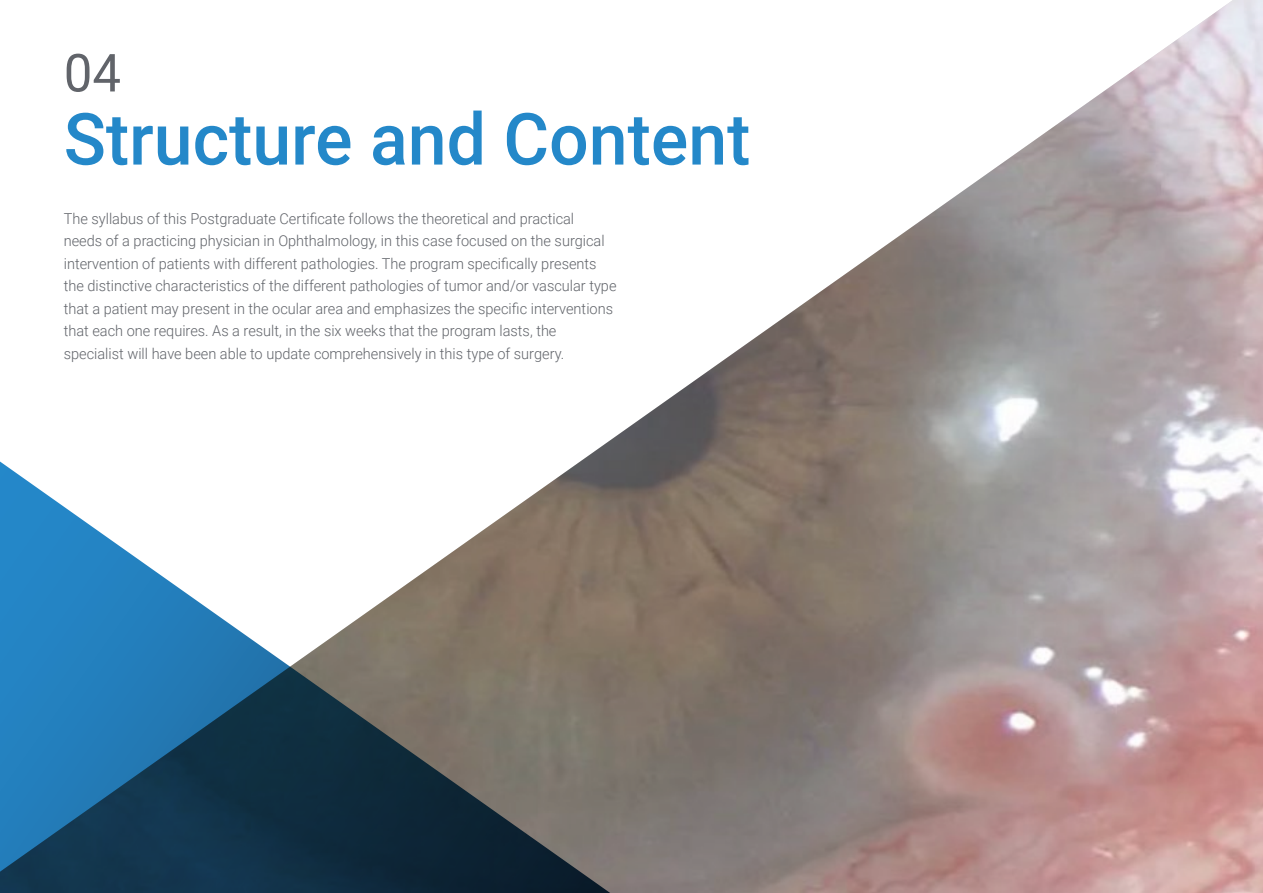
<style>
.page{position:relative;width:1263px;height:893px;background:#fff}
.page>*{position:absolute;margin:0;border:0;box-sizing:border-box;transform-origin:0 0}
.t1{font:500 72px "Roboto";color:#2488c9}
.t2{font:52.5px "Roboto";color:#61646a}
.t3{font:300 15px/22.5px "Roboto";color:#61646a}
</style>
<div class="page">
<img style="left:602px;top:0;width:661px;height:893px">
<svg style="left:0;top:446px;width:640px;height:447px"></svg>
<h2 class="t2" style="left:64px;top:36px;width:59px">04</h2>
<h1 class="t1" style="left:64px;top:89px;width:688px">Structure and Content</h1>
<p class="t3" style="left:64px;top:207px;width:554px">The syllabus of this Postgraduate Certificate follows the theoretical and practical<br>needs of a practicing physician in Ophthalmology, in this case focused on the surgical intervention of patients with different pathologies. The program specifically presents the distinctive characteristics of the different pathologies of tumor and/or vascular type that a patient may present in the ocular area and emphasizes the specific interventions that each one requires. As a result, in the six weeks that the program lasts, the specialist will have been able to update comprehensively in this type of surgery.</p>
</div>
